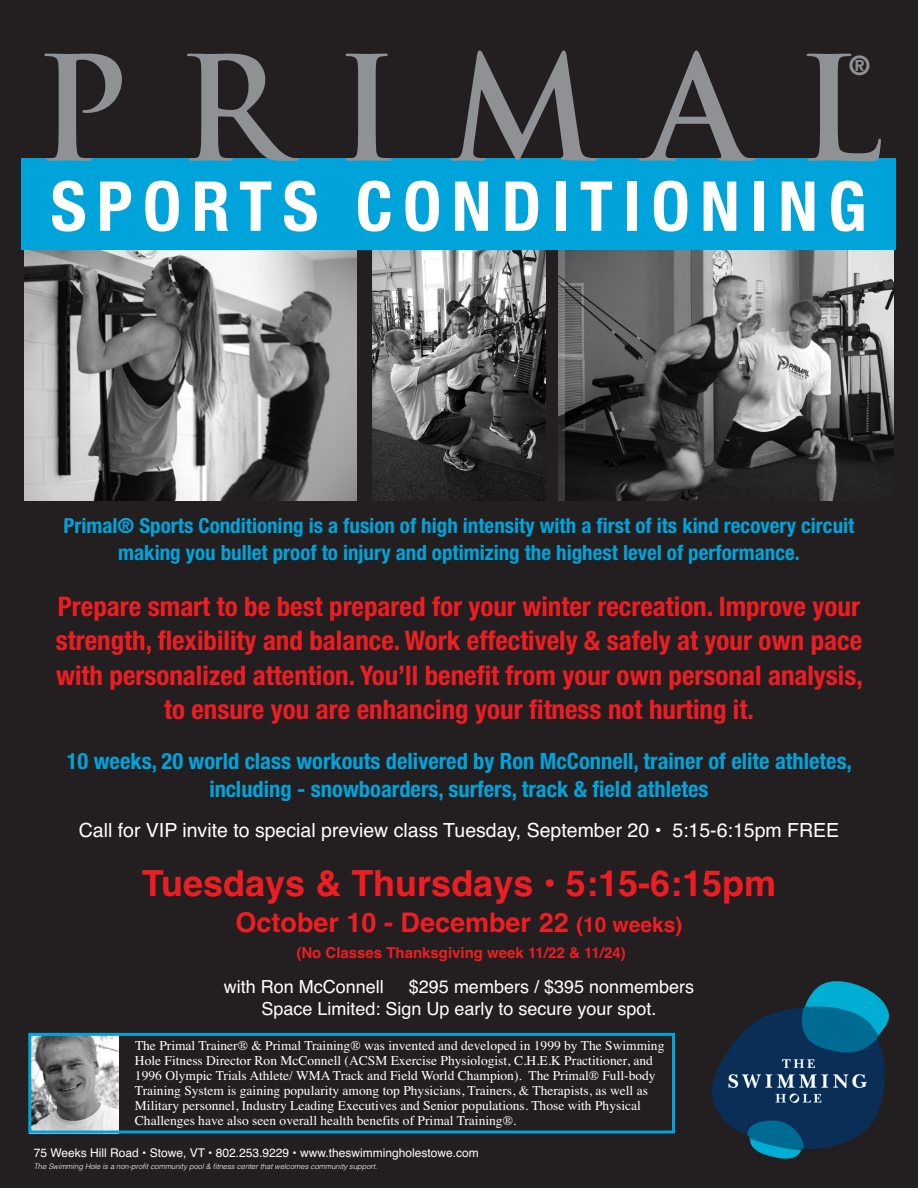
<style>
.page{position:relative;width:918px;height:1188px;background:#231f20}
.page>*{position:absolute;margin:0;border:0;box-sizing:border-box;transform-origin:0 0}
.t1{font:700 141.9px "Trajan Pro";letter-spacing:.35em;color:#8f9194}
.t2{font:700 condensed 69px "Helvetica Neue";letter-spacing:.15em;color:#fff}
.t3{font:700 36px "Helvetica";color:#ee1d23}
.t4{font:700 condensed 27px/34.5px "Helvetica Neue";color:#ee1d23;text-align:center}
.t5{font:700 27px "Helvetica";color:#ee1d23}
.t6{font:700 condensed 27px "Helvetica Neue";color:#8f9194}
.t7{font:700 condensed 22.5px/28.5px "Helvetica Neue";color:#00a4da;text-align:center}
.t8{font:700 condensed 21px/27px "Helvetica Neue";color:#00a4da;text-align:center}
.t9{font:19.5px "Helvetica";color:#fff}
.t10{font:18px/21.6px "Helvetica";color:#fff}
.t11{font:700 15px "Helvetica";color:#ee1d23}
.t12{font:13.5px/15px "Times";color:#fff}
.t13{font:12px "Helvetica";color:#fff}
.t14{font:italic 300 7.5px "Helvetica";color:#fff}
.s1{font-size:21px}
</style>
<div class="page">
<img style="left:21px;top:243px;width:873px;height:277px">
<img style="left:564px;top:250px;width:329px;height:251px">
<img style="left:712px;top:981px;width:177px;height:178px">
<img style="left:65px;top:518px;width:83px;height:2px">
<img style="left:25px;top:250px;width:332px;height:251px">
<img style="left:551px;top:250px;width:13px;height:270px">
<img style="left:558px;top:250px;width:6px;height:251px">
<img style="left:373px;top:250px;width:172px;height:251px">
<div style="left:22px;top:159px;width:874px;height:91px;background:#00a4da"></div>
<img style="left:32px;top:1037px;width:86px;height:93px">
<div style="left:28px;top:1033px;width:647px;height:101px;border:3px solid #00a4da"></div>
<h1 class="t1" style="left:35px;top:54px;width:849px">PRIMAL</h1>
<h2 class="t2" style="left:51px;top:149px;width:817px">SPORTS CONDITIONING</h2>
<h3 class="t6" style="left:849px;top:43px;width:23px">®</h3>
<h3 class="t8" style="left:64px;top:511px;width:792px">Primal® Sports Conditioning is a fusion of high intensity with a first of its kind recovery circuit making you bullet proof to injury and optimizing the highest level of performance.</h3>
<p class="t4" style="left:56px;top:587px;width:809px">Prepare smart to be best prepared for your winter recreation. Improve your strength, flexibility and balance. Work effectively &amp; safely at your own pace with personalized attention. You’ll benefit from your own personal analysis, to ensure you are enhancing your fitness not hurting it.</p>
<h3 class="t7" style="left:67px;top:745px;width:787px">10 weeks, 20 world class workouts delivered by Ron McConnell, trainer of elite athletes, including - snowboarders, surfers, track &amp; field athletes</h3>
<h3 class="t9" style="left:79px;top:819px;width:762px">Call for VIP invite to special preview class Tuesday, September 20 • 5:15-6:15pm FREE</h3>
<h3 class="t3" style="left:142px;top:862px;width:636px">Tuesdays &amp; Thursdays • 5:15-6:15pm</h3>
<h3 class="t5" style="left:236px;top:907px;width:448px">October 10 - December 22 <span class="s1">(10 weeks)</span></h3>
<p class="t11" style="left:296px;top:944px;width:331px">(No Classes Thanksgiving week 11/22 &amp; 11/24)</p>
<h3 class="t10" style="left:224px;top:976px;width:162px">with Ron McConnell</h3>
<h3 class="t10" style="left:261px;top:976px;width:434px;text-indent:148px">$295 members / $395 nonmembers<br>Space Limited: Sign Up early to secure your spot.</h3>
<p class="t12" style="left:135px;top:1037px;width:531px">The Primal Trainer® &amp; Primal Training® was invented and developed in 1999 by The Swimming Hole Fitness Director Ron McConnell (ACSM Exercise Physiologist, C.H.E.K Practitioner, and 1996 Olympic Trials Athlete/ WMA Track and Field World Champion). The Primal® Full-body Training System is gaining popularity among top Physicians, Trainers, &amp; Therapists, as well as Military personnel, Industry Leading Executives and Senior populations. Those with Physical Challenges have also seen overall health benefits of Primal Training®.</p>
<p class="t13" style="left:34px;top:1146px;width:446px">75 Weeks Hill Road • Stowe, VT • 802.253.9229 • www.theswimmingholestowe.com</p>
<p class="t14" style="left:34px;top:1160px;width:345px">The Swimming Hole is a non-profit community pool &amp; fitness center that welcomes community support.</p>
</div>
